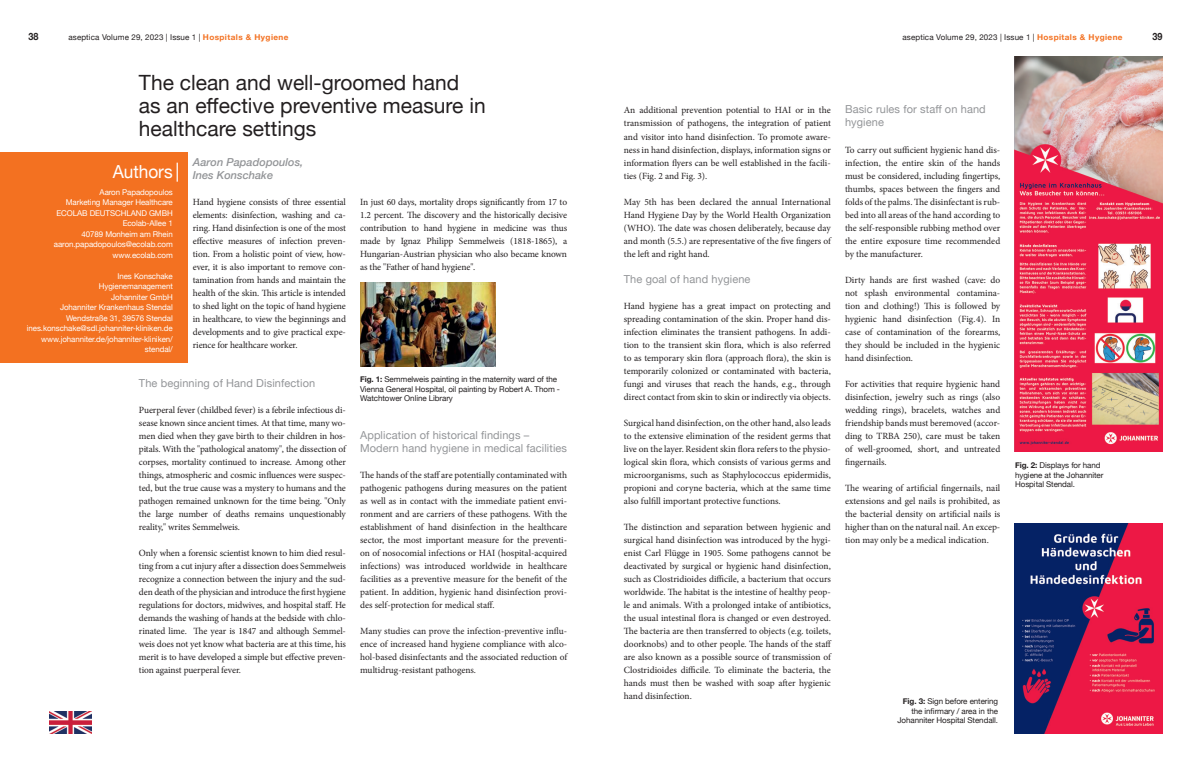
<style>
.page{position:relative;width:1191px;height:766px;background:#fff}
.page>*{position:absolute;margin:0;border:0;box-sizing:border-box;transform-origin:0 0}
.Headline{font:21px/23px "Helvetica Neue";color:#231f20}
.t1{font:18px "Helvetica Neue";letter-spacing:-.005em;color:#fff;scale:.96 1}
.Zwischenhead_1{font:11px/13px "Helvetica Neue";letter-spacing:.01em;color:#939598}
.Autor{font:italic 500 11px/13px "Helvetica Neue";color:#939598}
.t2{font:700 10px "Helvetica Neue";color:#231f20;scale:.9 1}
.Fließtext{font:9.5px/13px "Minion Pro";letter-spacing:-.005em;color:#231f20;text-align:justify}
.Kasten_Fließtext_wei{font:8px/10.5px "Helvetica Neue";letter-spacing:-.01em;color:#fff;text-align:right}
.BU{font:8px/9.6px "Helvetica Neue";letter-spacing:-.01em;color:#231f20}
.BU-2{font:8px "Helvetica Neue";letter-spacing:.015em;color:#231f20}
.s1{font-weight:700;color:#f37121}
.s2{font-weight:700}
</style>
<div class="page">
<img style="left:49px;top:711px;width:43px;height:21px">
<img style="left:360px;top:282px;width:135px;height:84px">
<div style="left:0;top:152px;width:187px;height:211px;background:#f37121"></div>
<svg style="left:177px;top:163px;width:1px;height:19px"></svg>
<img style="left:1014px;top:56px;width:148px;height:395px">
<img style="left:1014px;top:523px;width:148px;height:210px">
<p class="t2" style="left:28px;top:29px;width:13px">38</p>
<p class="BU-2" style="left:68px;top:32px;width:222px">aseptica Volume 29, 2023 | Issue 1 | <span class="s1">Hospitals &amp; Hygiene</span></p>
<p class="BU-2" style="left:902px;top:32px;width:222px">aseptica Volume 29, 2023 | Issue 1 | <span class="s1">Hospitals &amp; Hygiene</span></p>
<p class="t2" style="left:1152px;top:29px;width:13px">39</p>
<p class="Headline" style="left:139px;top:72px;width:348px">The clean and well-groomed hand as an effective preventive measure in healthcare settings</p>
<p class="Autor" style="left:193px;top:154px;width:112px">Aaron Papadopoulos,<br>Ines Konschake</p>
<p class="Fließtext" style="left:193px;top:195px;width:155px">Hand hygiene consists of three essential elements: disinfection, washing and ca&shy;ring. Hand disinfection is one of the most effective measures of infection preven&shy;tion. From a holistic point of view, how&shy;ever, it is also important to remove con&shy;tamination from hands and maintain the health of the skin. This article is intended to shed light on the topic of hand hygiene in healthcare, to view the beginnings and developments and to give practical expe&shy;rience for healthcare worker.</p>
<p class="Zwischenhead_1" style="left:139px;top:377px;width:178px">The beginning of Hand Disinfection</p>
<p class="Fließtext" style="left:139px;top:403px;width:208px">Puerperal fever (childbed fever) is a febrile infectious di&shy;sease known since ancient times. At that time, many wo&shy;men died when they gave birth to their children in hos&shy;pitals. With the "pathological anatomy", the dissection of corpses, mortality continued to increase. Among other things, atmospheric and cosmic influences were suspec&shy;ted, but the true cause was a mystery to humans and the pathogen remained unknown for the time being. "Only the large number of deaths remains unquestionably reality," writes Semmelweis.</p>
<p class="Fließtext" style="left:139px;top:546px;width:208px">Only when a forensic scientist known to him died resul&shy;ting from a cut injury after a dissection does Semmelweis recognize a connection between the injury and the sud&shy;den death of the physician and introduce the first hygiene regulations for doctors, midwives, and hospital staff. He demands the washing of hands at the bedside with chlo&shy;rinated lime. The year is 1847 and although Semmel&shy;weis does not yet know what bacteria are at this time, his merit is to have developed a simple but effective preven&shy;tion against puerperal fever.</p>
<p class="t1" style="left:113px;top:158px;width:64px">Authors</p>
<p class="Kasten_Fließtext_wei" style="left:100px;top:187px;width:75px">Aaron Papadopoulos</p>
<p class="Kasten_Fließtext_wei" style="left:66px;top:197px;width:108px">Marketing Manager Healthcare</p>
<p class="Kasten_Fließtext_wei" style="left:56px;top:208px;width:118px">ECOLAB DEUTSCHLAND GMBH</p>
<p class="Kasten_Fließtext_wei" style="left:123px;top:218px;width:52px">Ecolab-Allee 1</p>
<p class="Kasten_Fließtext_wei" style="left:82px;top:229px;width:93px">40789 Monheim am Rhein</p>
<p class="Kasten_Fließtext_wei" style="left:54px;top:239px;width:120px">aaron.papadopoulos@ecolab.com</p>
<p class="Kasten_Fließtext_wei" style="left:113px;top:250px;width:62px">www.ecolab.com</p>
<p class="Kasten_Fließtext_wei" style="left:117px;top:271px;width:57px">Ines Konschake</p>
<p class="Kasten_Fließtext_wei" style="left:99px;top:281px;width:75px">Hygienemanagement</p>
<p class="Kasten_Fließtext_wei" style="left:111px;top:292px;width:63px">Johanniter GmbH</p>
<p class="Kasten_Fließtext_wei" style="left:60px;top:302px;width:114px">Johanniter Krankenhaus Stendal</p>
<p class="Kasten_Fließtext_wei" style="left:66px;top:313px;width:108px">Wendstraße 31, 39576 Stendal</p>
<p class="Kasten_Fließtext_wei" style="left:27px;top:323px;width:147px">ines.konschake@sdl.johanniter-kliniken.de</p>
<p class="Kasten_Fließtext_wei" style="left:41px;top:334px;width:133px">www.johanniter.de/johanniter-kliniken/ stendal/</p>
<p class="Fließtext" style="left:360px;top:195px;width:208px">In just 60 days, mortality drops significantly from 17 to 1.2 percent. The discovery and the historically decisive contribution to hand hygiene in medicine was thus made by Ignaz Philipp Semmelweis (1818-1865), a Hungarian-Austrian physician who also became known as the "Father of hand hygiene".</p>
<p class="BU" style="left:360px;top:375px;width:201px"><span class="s2">Fig. 1:</span> Semmelweis painting in the maternity ward of the<br>Vienna General Hospital, oil painting by Robert A. Thom -<br>Watchtower Online Library</p>
<p class="Zwischenhead_1" style="left:360px;top:429px;width:171px">Application of historical findings –</p>
<p class="Zwischenhead_1" style="left:360px;top:442px;width:208px">Modern hand hygiene in medical facilities</p>
<p class="Fließtext" style="left:360px;top:468px;width:208px">The hands of the staff are potentially contaminated with pathogenic pathogens during measures on the patient as well as in contact with the immediate patient envi&shy;ronment and are carriers of these pathogens. With the establishment of hand disinfection in the healthcare sector, the most important measure for the preventi&shy;on of nosocomial infections or HAI (hospital-acquired infections) was introduced worldwide in healthcare facilities as a preventive measure for the benefit of the patient. In addition, hygienic hand disinfection provi&shy;des self-protection for medical staff.</p>
<p class="Fließtext" style="left:360px;top:624px;width:208px">Many studies can prove the infection-preventive influ&shy;ence of increased hand hygiene compliance with alco&shy;hol-based disinfectants and the associated reduction of multidrug-resistant pathogens.</p>
<p class="Fließtext" style="left:624px;top:104px;width:208px">An additional prevention potential to HAI or in the transmission of pathogens, the integration of patient and visitor into hand disinfection. To promote aware&shy;ness in hand disinfection, displays, information signs or information flyers can be well established in the facili&shy;ties (Fig. 2 and Fig. 3).</p>
<p class="Fließtext" style="left:624px;top:195px;width:208px">May 5th has been declared the annual International Hand Hygiene Day by the World Health Organization (WHO). The date was chosen deliberately, because day and month (5.5.) are representative of the five fingers of the left and right hand.</p>
<p class="Zwischenhead_1" style="left:624px;top:273px;width:128px">The goal of hand hygiene</p>
<p class="Fließtext" style="left:624px;top:299px;width:208px">Hand hygiene has a great impact on protecting and spreading contamination of the skin. Proper hand dis&shy;infection eliminates the transient pathogens. In addi&shy;tion to the transient skin flora, which is also referred to as temporary skin flora (approach flora), the skin is temporarily colonized or contaminated with bacteria, fungi and viruses that reach the hands, e.g., through direct contact from skin to skin or indirectly via objects.</p>
<p class="Fließtext" style="left:624px;top:416px;width:208px">Surgical hand disinfection, on the other hand, also leads to the extensive elimination of the resident germs that live on the layer. Resident skin flora refers to the physio&shy;logical skin flora, which consists of various germs and microorganisms, such as Staphylococcus epidermidis, propioni and coryne bacteria, which at the same time also fulfill important protective functions.</p>
<p class="Fließtext" style="left:624px;top:520px;width:209px">The distinction and separation between hygienic and surgical hand disinfection was introduced by the hygi&shy;enist Carl Flügge in 1905. Some pathogens cannot be deactivated by surgical or hygienic hand disinfection, such as Clostridioides difficile, a bacterium that occurs worldwide. The habitat is the intestine of healthy peop&shy;le and animals. With a prolonged intake of antibiotics, the usual intestinal flora is changed or even destroyed.<br>The bacteria are then transferred to objects (e.g. toilets, doorknobs) and to other people. The hands of the staff are also known as a possible source of transmission of Clostridioides difficile. To eliminate the bacteria, the hands must then be washed with soap after hygienic hand disinfection.</p>
<p class="Zwischenhead_1" style="left:845px;top:104px;width:142px">Basic rules for staff on hand hygiene</p>
<p class="Fließtext" style="left:845px;top:143px;width:157px">To carry out sufficient hygienic hand dis&shy;infection, the entire skin of the hands must be considered, including fingertips, thumbs, spaces between the fingers and folds of the palms. The disinfectant is rub&shy;bed into all areas of the hand according to the self-responsible rubbing method over the entire exposure time recommended by the manufacturer.</p>
<p class="Fließtext" style="left:845px;top:273px;width:157px">Dirty hands are first washed (cave: do not splash environmental contamina&shy;tion and clothing!) This is followed by hygienic hand disinfection (Fig.4). In case of contamination of the forearms, they should be included in the hygienic hand disinfection.</p>
<p class="Fließtext" style="left:845px;top:377px;width:157px">For activities that require hygienic hand disinfection, jewelry such as rings (also wedding rings), bracelets, watches and friendship bands must beremoved (accor&shy;ding to TRBA 250), care must be taken of well-groomed, short, and untreated fingernails.</p>
<p class="Fließtext" style="left:845px;top:481px;width:157px">The wearing of artificial fingernails, nail extensions and gel nails is prohibited, as the bacterial density on artificial nails is higher than on the natural nail. An excep&shy;tion may only be a medical indication.</p>
<p class="BU" style="left:897px;top:696px;width:102px;text-align:right"><span class="s2">Fig. 3:</span> Sign before entering the infirmary / area in the<br>Johanniter Hospital Stendall.</p>
<p class="BU" style="left:1015px;top:461px;width:90px"><span class="s2">Fig. 2:</span> Displays for hand hygiene at the Johanniter<br>Hospital Stendal.</p>
</div>
